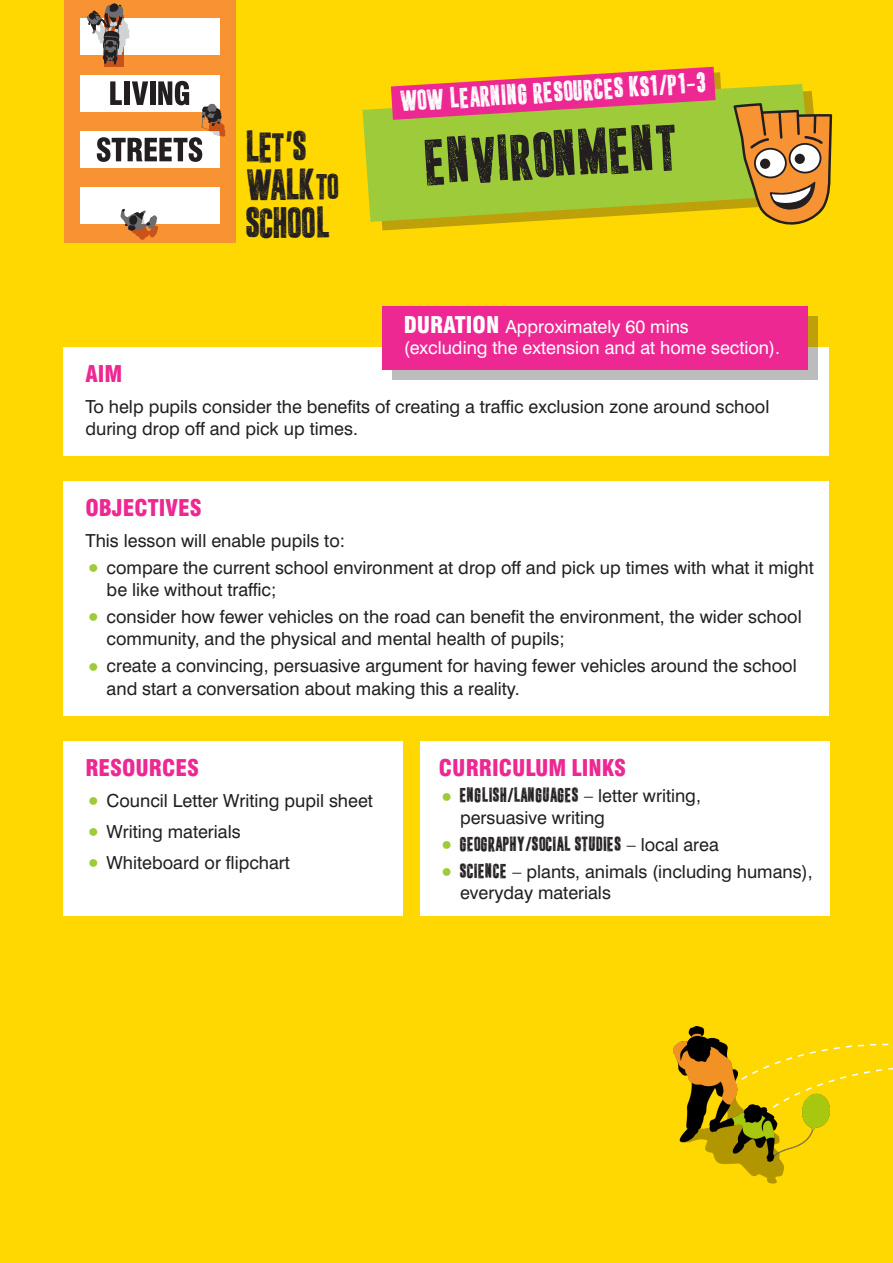
<style>
.page{position:relative;width:893px;height:1263px;background:#ffd801}
.page>*{position:absolute;margin:0;border:0;box-sizing:border-box;transform-origin:0 0}
.t1{font:57px "Living Streets Campaign";color:#231f20}
.Image{font:38.55px/38.4px "Living Streets Campaign";letter-spacing:-.025em;color:#231f20}
.Image-2{font:37.5px "Living Streets Campaign";color:#231f20}
.Image-3{font:31.8px/27.9px "Living Streets Campaign";color:#231f20;text-align:center}
.t2{font:25.5px "Living Streets Campaign";color:#fff}
.t3{font:900 condensed 22.5px "Swiss 721 BT";color:#ed2893}
._2_text{font:18px/22.5px "Swiss 721 BT";color:#231f20}
.t4{font:18px/21px "Swiss 721 BT";color:#fff}
.t5{font:18px "Living Streets Campaign";color:#231f20}
.s1{font-size:38.55px}
.s2{font-size:35.1px}
.s3{font-size:41.4px}
.s4{font-size:31.65px}
.s5{font-size:37.5px}
.s6{font-weight:900;font-stretch:condensed;font-size:22.5px}
.s7{font-size:27px;color:#9ecb3a}
.s8{font-family:"Living Streets Campaign"}
.s9{font-family:"Swiss 721 BT";font-size:27px;color:#9ecb3a}
.s10{font-family:"Swiss 721 BT"}
</style>
<div class="page">
<div style="left:64px;top:0;width:171px;height:243px;background:#f79332"></div>
<div style="left:80px;top:188px;width:139px;height:36px;background:#fff"></div>
<div style="left:80px;top:19px;width:139px;height:36px;background:#fff"></div>
<div style="left:80px;top:131px;width:139px;height:37px;background:#fff"></div>
<div style="left:80px;top:75px;width:139px;height:36px;background:#fff"></div>
<div style="left:105px;top:15px;width:19px;height:51px;background:#c7521a"></div>
<svg style="left:97px;top:81px;width:129px;height:81px"></svg>
<svg style="left:121px;top:209px;width:37px;height:31px"></svg>
<svg style="left:87px;top:3px;width:43px;height:62px"></svg>
<div style="left:64px;top:348px;width:765px;height:108px;background:#fff"></div>
<div style="left:392px;top:316px;width:426px;height:64px;background:#bdbcbc"></div>
<div style="left:64px;top:482px;width:765px;height:234px;background:#fff"></div>
<div style="left:64px;top:741px;width:339px;height:175px;background:#fff"></div>
<div style="left:420px;top:741px;width:409px;height:175px;background:#fff"></div>
<svg style="left:382px;top:222px;width:135px;height:8px"></svg>
<svg style="left:362px;top:84px;width:451px;height:138px;background:#a7c932"></svg>
<svg style="left:391px;top:67px;width:331px;height:53px"></svg>
<svg style="left:733px;top:103px;width:99px;height:122px;background:#c69840"></svg>
<div style="left:382px;top:306px;width:426px;height:64px;background:#ed2893"></div>
<svg style="left:829px;top:1043px;width:64px;height:74px"></svg>
<img style="left:674px;top:1027px;width:155px;height:156px">
<p class="Image-2" style="left:246px;top:130px;width:64px"><span class="s1">L</span>E<span class="s2">T</span><span class="s3">'</span>S</p>
<p class="Image" style="left:246px;top:169px;width:94px">WALK<span class="s4">TO<br></span>S<span class="s5">C</span>HOOL</p>
<p class="t2" style="left:400px;top:89px;width:308px;rotate:-3deg">WOW LEARNING RESOURCES KS1/P1-3</p>
<p class="Image-3" style="left:634px;top:92px;width:67px;rotate:-8deg">Did you know?</p>
<p class="t1" style="left:425px;top:137px;width:256px;rotate:-3deg">ENVIRONMENT</p>
<p class="t4" style="left:404px;top:316px;width:378px"><span class="s6">DURATION</span> Approximately 60 mins<br>(excluding the extension and at home section).</p>
<p class="t3" style="left:85px;top:360px;width:39px">AIM</p>
<p class="_2_text" style="left:85px;top:395px;width:685px">To help pupils consider the benefits of creating a traffic exclusion zone around school during drop off and pick up times.</p>
<p class="t3" style="left:85px;top:494px;width:118px">OBJECTIVES</p>
<p class="_2_text" style="left:85px;top:529px;width:261px">This lesson will enable pupils to:</p>
<p class="_2_text" style="left:107px;top:556px;width:709px;text-indent:-21px"><span class="s7">•</span> compare the current school environment at drop off and pick up times with what it might be like without traffic;</p>
<p class="_2_text" style="left:107px;top:605px;width:697px;text-indent:-21px"><span class="s7">•</span> consider how fewer vehicles on the road can benefit the environment, the wider school community, and the physical and mental health of pupils;</p>
<p class="_2_text" style="left:107px;top:654px;width:692px;text-indent:-21px"><span class="s7">•</span> create a convincing, persuasive argument for having fewer vehicles around the school and start a conversation about making this a reality.</p>
<p class="t3" style="left:85px;top:754px;width:115px">RESOURCES</p>
<p class="_2_text" style="left:85px;top:789px;width:289px"><span class="s7">•</span> Council Letter Writing pupil sheet</p>
<p class="_2_text" style="left:85px;top:820px;width:157px"><span class="s7">•</span> Writing materials</p>
<p class="_2_text" style="left:85px;top:851px;width:206px"><span class="s7">•</span> Whiteboard or flipchart</p>
<p class="t3" style="left:439px;top:754px;width:189px">CURRICULUM LINKS</p>
<p class="_2_text" style="left:460px;top:785px;width:242px;line-height:21.8px;text-indent:-21px"><span class="s7">•</span> <span class="s8">ENGLISH/LANGUAGES</span> – letter writing, persuasive writing</p>
<p class="t5" style="left:439px;top:836px;width:282px"><span class="s9">•</span> GEOGRAPHY/SOCIAL STUDIES <span class="s10">– local area</span></p>
<p class="_2_text" style="left:460px;top:860px;width:354px;line-height:21.8px;text-indent:-21px"><span class="s7">•</span> <span class="s8">SCIENCE</span> – plants, animals (including humans), everyday materials</p>
</div>
